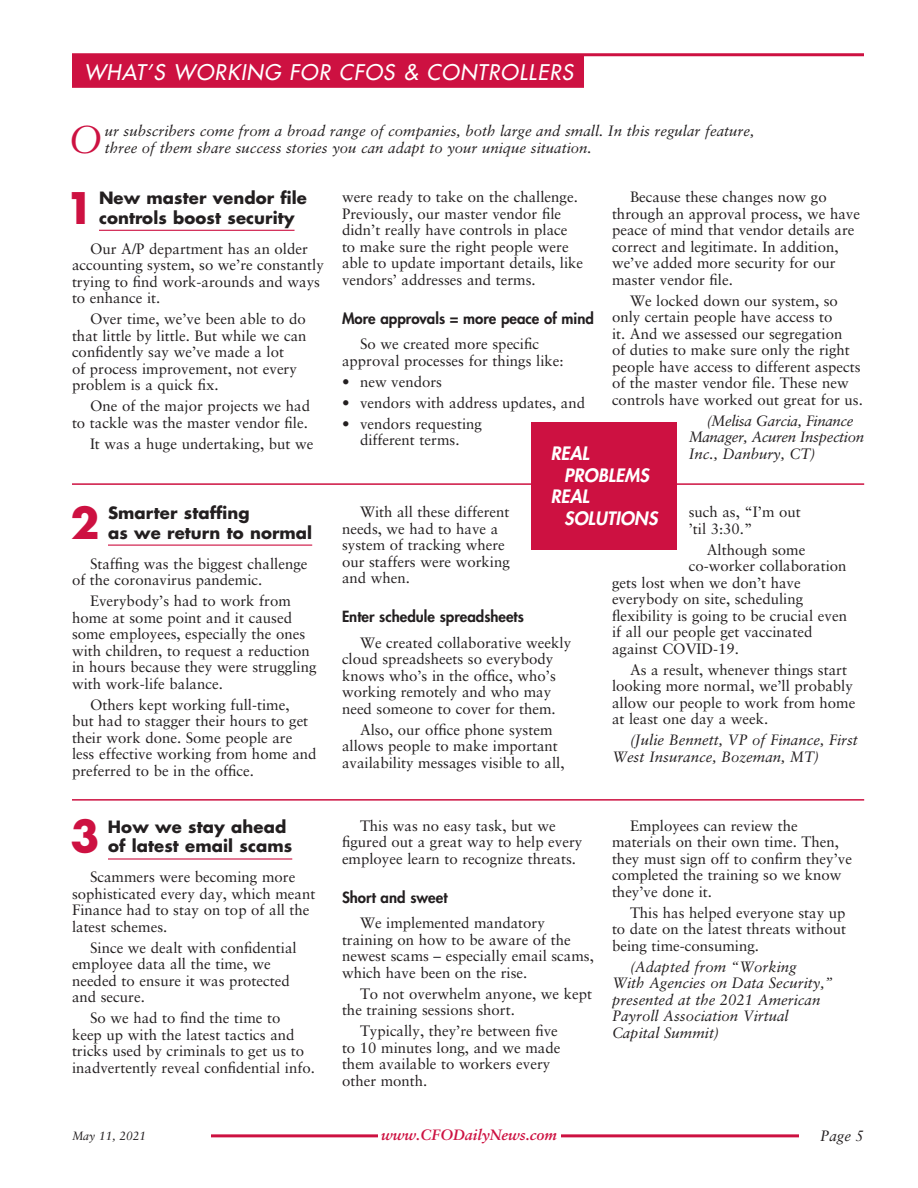
<style>
.page{position:relative;width:918px;height:1188px;background:#fff}
.page>*{position:absolute;margin:0;border:0;box-sizing:border-box;transform-origin:0 0}
.p__5_sub_head{font:700 42.3px "Futura";color:#cd1141}
.t1{font:italic 38.7px "Sabon";color:#cd1141}
.Department_Head{font:italic 21px "Futura";letter-spacing:.05em;color:#fff}
.t2{font:italic 800 18px/21.6px "Futura";letter-spacing:.005em;color:#fff}
.p__5_sub_head-2{font:700 16.5px/19.5px "Futura";letter-spacing:.005em;color:#231f20}
._1___Copy{font:15px/16.5px "Sabon";color:#231f20}
._4__credit{font:italic 15px/16.5px "Sabon";color:#231f20}
._3__Copy_Bullets{font:15px/16.5px "Sabon";color:#231f20;text-align:center}
._2__Copy_Sub-Head{font:800 15px "Futura";color:#231f20}
._4__credit-2{font:italic 15px/16.5px "Sabon";letter-spacing:-.025em;color:#231f20;text-align:center}
.t3{font:italic 700 15px "Sabon";color:#cd1141}
.t4{font:italic 12px "Sabon";color:#231f20}
</style>
<div class="page">
<div style="left:72px;top:55px;width:512px;height:33px;background:#cd1141"></div>
<hr style="left:72px;top:53px;width:792px;height:3px;background:#cd1141">
<hr style="left:108px;top:858px;width:184px;height:2px;background:#cd1141">
<hr style="left:108px;top:545px;width:204px;height:1px;background:#cd1141">
<hr style="left:99px;top:230px;width:196px;height:1px;background:#cd1141">
<hr style="left:72px;top:483px;width:792px;height:2px;background:#cd1141">
<div style="left:531px;top:422px;width:146px;height:127px;background:#cd1141"></div>
<hr style="left:72px;top:799px;width:792px;height:2px;background:#cd1141">
<hr style="left:72px;top:1134px;width:792px;height:3px;background:#cd1141">
<div style="left:800px;top:1120px;width:64px;height:30px;background:#fff"></div>
<div style="left:72px;top:1120px;width:138px;height:31px;background:#fff"></div>
<div style="left:378px;top:1123px;width:182px;height:21px;background:#fff"></div>
<p class="Department_Head" style="left:84px;top:59px;width:491px">WHAT’S WORKING FOR CFOS &amp; CONTROLLERS</p>
<p class="t1" style="left:69px;top:117px;width:36px">O</p>
<p class="_4__credit" style="left:105px;top:123px;width:651px">ur subscribers come from a broad range of companies, both large and small. In this regular feature, three of them share success stories you can adapt to your unique situation.</p>
<p class="p__5_sub_head" style="left:65px;top:178px;width:31px">1</p>
<p class="p__5_sub_head-2" style="left:99px;top:188px;width:210px">New master vendor file controls boost security</p>
<p class="_1___Copy" style="left:72px;top:240px;width:253px;text-indent:18px">Our A/P department has an older accounting system, so we’re constantly trying to find work-arounds and ways to enhance it.</p>
<p class="_1___Copy" style="left:72px;top:311px;width:236px;text-indent:18px">Over time, we’ve been able to do that little by little. But while we can confidently say we’ve made a lot<br>of process improvement, not every problem is a quick fix.</p>
<p class="_1___Copy" style="left:72px;top:398px;width:240px;text-align:right">One of the major projects we had<br>to tackle was the master vendor file.</p>
<p class="_1___Copy" style="left:90px;top:435px;width:225px">It was a huge undertaking, but we</p>
<p class="p__5_sub_head" style="left:71px;top:493px;width:31px">2</p>
<p class="p__5_sub_head-2" style="left:108px;top:503px;width:206px">Smarter staffing<br>as we return to normal</p>
<p class="_1___Copy" style="left:72px;top:555px;width:237px;text-indent:18px">Staffing was the biggest challenge of the coronavirus pandemic.</p>
<p class="_1___Copy" style="left:72px;top:592px;width:246px;text-indent:18px">Everybody’s had to work from home at some point and it caused some employees, especially the ones with children, to request a reduction in hours because they were struggling with work-life balance.</p>
<p class="_1___Copy" style="left:72px;top:696px;width:246px;text-indent:18px">Others kept working full-time,<br>but had to stagger their hours to get their work done. Some people are less effective working from home and preferred to be in the office.</p>
<p class="p__5_sub_head" style="left:71px;top:807px;width:31px">3</p>
<p class="p__5_sub_head-2" style="left:108px;top:817px;width:186px">How we stay ahead of latest email scams</p>
<p class="_1___Copy" style="left:72px;top:869px;width:245px;text-indent:18px">Scammers were becoming more sophisticated every day, which meant<br>Finance had to stay on top of all the latest schemes.</p>
<p class="_1___Copy" style="left:72px;top:939px;width:226px;text-indent:18px">Since we dealt with confidential employee data all the time, we needed to ensure it was protected and secure.</p>
<p class="_1___Copy" style="left:72px;top:1010px;width:244px;text-indent:18px">So we had to find the time to<br>keep up with the latest tactics and tricks used by criminals to get us to inadvertently reveal confidential info.</p>
<p class="_1___Copy" style="left:342px;top:189px;width:243px">were ready to take on the challenge.<br>Previously, our master vendor file didn’t really have controls in place to make sure the right people were able to update important details, like vendors’ addresses and terms.</p>
<p class="_2__Copy_Sub-Head" style="left:342px;top:309px;width:254px">More approvals = more peace of mind</p>
<p class="_1___Copy" style="left:342px;top:336px;width:223px;text-align:center">So we created more specific approval processes for things like:</p>
<p class="_3__Copy_Bullets" style="left:342px;top:373px;width:102px">• new vendors</p>
<p class="_3__Copy_Bullets" style="left:342px;top:394px;width:245px">• vendors with address updates, and</p>
<p class="_3__Copy_Bullets" style="left:342px;top:415px;width:142px">• vendors requesting different terms.</p>
<p class="_1___Copy" style="left:612px;top:189px;width:250px;text-indent:18px">Because these changes now go through an approval process, we have peace of mind that vendor details are correct and legitimate. In addition, we’ve added more security for our master vendor file.</p>
<p class="_1___Copy" style="left:612px;top:292px;width:252px;text-indent:18px">We locked down our system, so only certain people have access to<br>it. And we assessed our segregation<br>of duties to make sure only the right people have access to different aspects of the master vendor file. These new controls have worked out great for us.</p>
<p class="_4__credit-2" style="left:689px;top:412px;width:177px">(Melisa Garcia, Finance<br>Manager, Acuren Inspection</p>
<p class="t2" style="left:551px;top:443px;width:40px">REAL</p>
<p class="_4__credit" style="left:689px;top:445px;width:128px">Inc., Danbury, CT)</p>
<p class="t2" style="left:564px;top:464px;width:86px">PROBLEMS</p>
<p class="t2" style="left:564px;top:486px;width:95px;text-indent:-14px">REAL<br>SOLUTIONS</p>
<p class="_1___Copy" style="left:342px;top:503px;width:169px;text-indent:18px">With all these different needs, we had to have a system of tracking where our staffers were working and when.</p>
<p class="_2__Copy_Sub-Head" style="left:342px;top:607px;width:183px">Enter schedule spreadsheets</p>
<p class="_1___Copy" style="left:342px;top:634px;width:231px;text-indent:18px">We created collaborative weekly cloud spreadsheets so everybody knows who’s in the office, who’s working remotely and who may need someone to cover for them.</p>
<p class="_1___Copy" style="left:342px;top:721px;width:224px;text-align:center">Also, our office phone system allows people to make important availability messages visible to all,</p>
<p class="_1___Copy" style="left:689px;top:503px;width:114px">such as, “I’m out ’til 3:30.”</p>
<p class="_1___Copy" style="left:707px;top:541px;width:100px">Although some</p>
<p class="_1___Copy" style="left:689px;top:557px;width:159px">co-worker collaboration</p>
<p class="_1___Copy" style="left:612px;top:574px;width:190px">gets lost when we don’t have</p>
<p class="_1___Copy" style="left:612px;top:590px;width:193px">everybody on site, scheduling</p>
<p class="_1___Copy" style="left:612px;top:607px;width:237px">flexibility is going to be crucial even</p>
<p class="_1___Copy" style="left:612px;top:623px;width:202px">if all our people get vaccinated</p>
<p class="_1___Copy" style="left:612px;top:640px;width:129px">against COVID-19.</p>
<p class="_1___Copy" style="left:612px;top:661px;width:245px;text-indent:18px">As a result, whenever things start looking more normal, we’ll probably allow our people to work from home at least one day a week.</p>
<p class="_4__credit" style="left:612px;top:732px;width:247px;text-indent:18px">(Julie Bennett, VP of Finance, First<br>West Insurance, Bozeman, MT)</p>
<p class="_1___Copy" style="left:342px;top:817px;width:242px;text-align:center">This was no easy task, but we figured out a great way to help every employee learn to recognize threats.</p>
<p class="_2__Copy_Sub-Head" style="left:342px;top:888px;width:107px">Short and sweet</p>
<p class="_1___Copy" style="left:342px;top:915px;width:253px;text-indent:18px">We implemented mandatory training on how to be aware of the newest scams – especially email scams, which have been on the rise.</p>
<p class="_1___Copy" style="left:342px;top:985px;width:252px;text-indent:18px">To not overwhelm anyone, we kept the training sessions short.</p>
<p class="_1___Copy" style="left:342px;top:1023px;width:220px;text-indent:18px">Typically, they’re between five to 10 minutes long, and we made them available to workers every other month.</p>
<p class="_1___Copy" style="left:612px;top:817px;width:242px;text-indent:18px">Employees can review the materials on their own time. Then, they must sign off to confirm they’ve completed the training so we know they’ve done it.</p>
<p class="_1___Copy" style="left:612px;top:904px;width:236px;text-align:justify;text-indent:18px">This has helped everyone stay up to date on the latest threats without being time-consuming.</p>
<p class="_4__credit" style="left:612px;top:958px;width:222px;text-indent:18px">(Adapted from “Working<br>With Agencies on Data Security,” presented at the 2021 American<br>Payroll Association Virtual<br>Capital Summit)</p>
<p class="t4" style="left:72px;top:1129px;width:76px">May 11, 2021</p>
<p class="t3" style="left:381px;top:1125px;width:177px">www.CFODailyNews.com</p>
<p class="_4__credit" style="left:820px;top:1128px;width:45px">Page 5</p>
</div>
